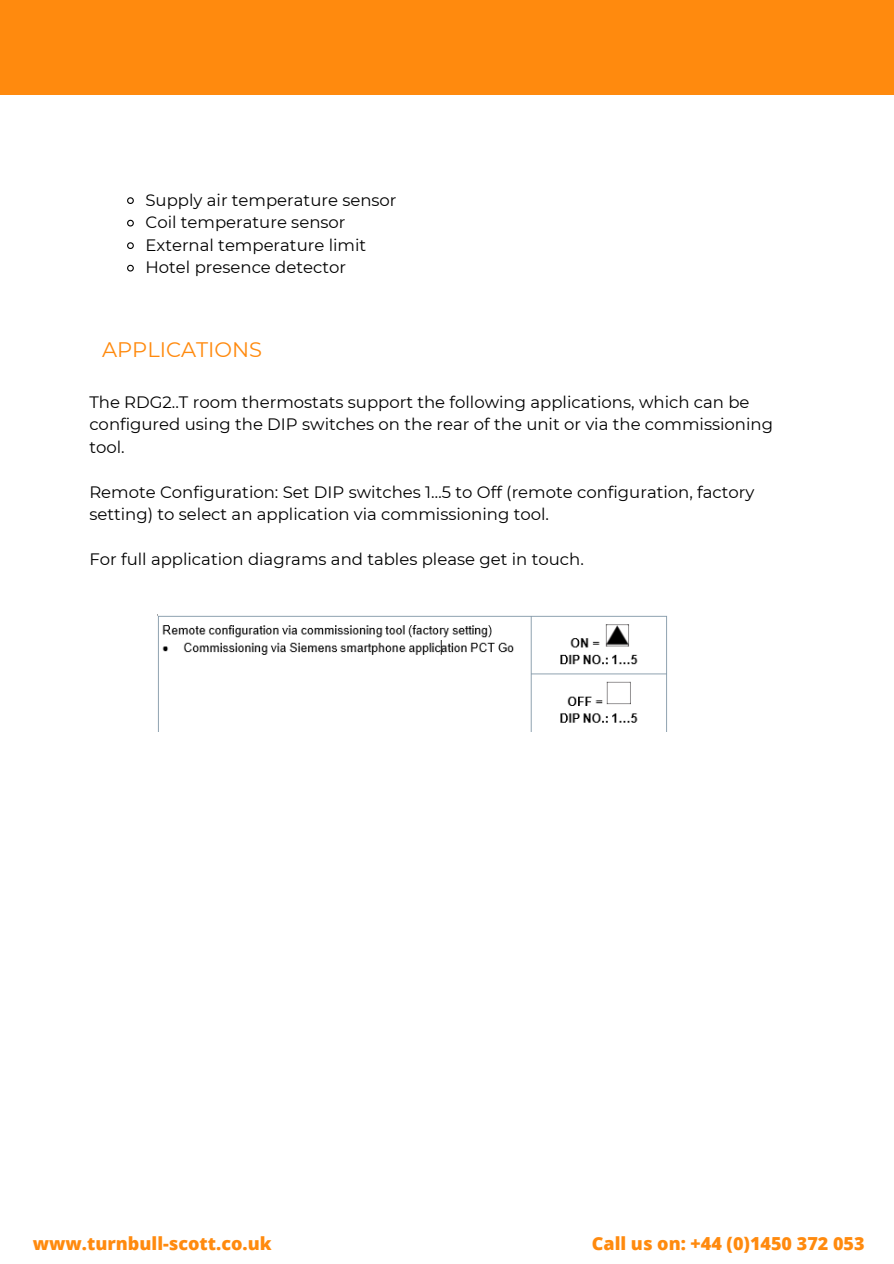
<style>
.page{position:relative;width:894px;height:1264px;background:#fff}
.page>*{position:absolute;margin:0;border:0;box-sizing:border-box;transform-origin:0 0}
.t1{font:21px "Montserrat";color:#ff8a0e}
.t2{font:800 18px "Open Sans";color:#ff8a0e}
.t3{font:16.5px/22.5px "Montserrat";color:#000}
</style>
<div class="page">
<div style="left:0;top:0;width:893px;height:94px;background:#ff8a0e"></div>
<img style="left:157px;top:614px;width:510px;height:117px">
<svg style="left:127px;top:197px;width:7px;height:7px"></svg>
<svg style="left:127px;top:219px;width:7px;height:8px"></svg>
<svg style="left:127px;top:242px;width:7px;height:7px"></svg>
<svg style="left:127px;top:264px;width:7px;height:8px"></svg>
<p class="t3" style="left:145px;top:188px;width:252px">Supply air temperature sensor</p>
<h1 class="t3" style="left:145px;top:211px;width:201px">Coil temperature sensor</h1>
<p class="t3" style="left:145px;top:233px;width:222px">External temperature limit</p>
<p class="t3" style="left:145px;top:256px;width:202px">Hotel presence detector</p>
<p class="t1" style="left:102px;top:336px;width:161px">APPLICATIONS</p>
<p class="t3" style="left:89px;top:390px;width:685px">The RDG2..T room thermostats support the following applications, which can be configured using the DIP switches on the rear of the unit or via the commissioning tool.</p>
<h2 class="t3" style="left:89px;top:480px;width:666px">Remote Configuration: Set DIP switches 1…5 to Off (remote configuration, factory setting) to select an application via commissioning tool.</h2>
<h2 class="t3" style="left:89px;top:548px;width:496px">For full application diagrams and tables please get in touch.</h2>
<p class="t2" style="left:33px;top:1230px;width:240px">www.turnbull-scott.co.uk</p>
<p class="t2" style="left:591px;top:1230px;width:274px">Call us on: +44 (0)1450 372 053</p>
</div>
